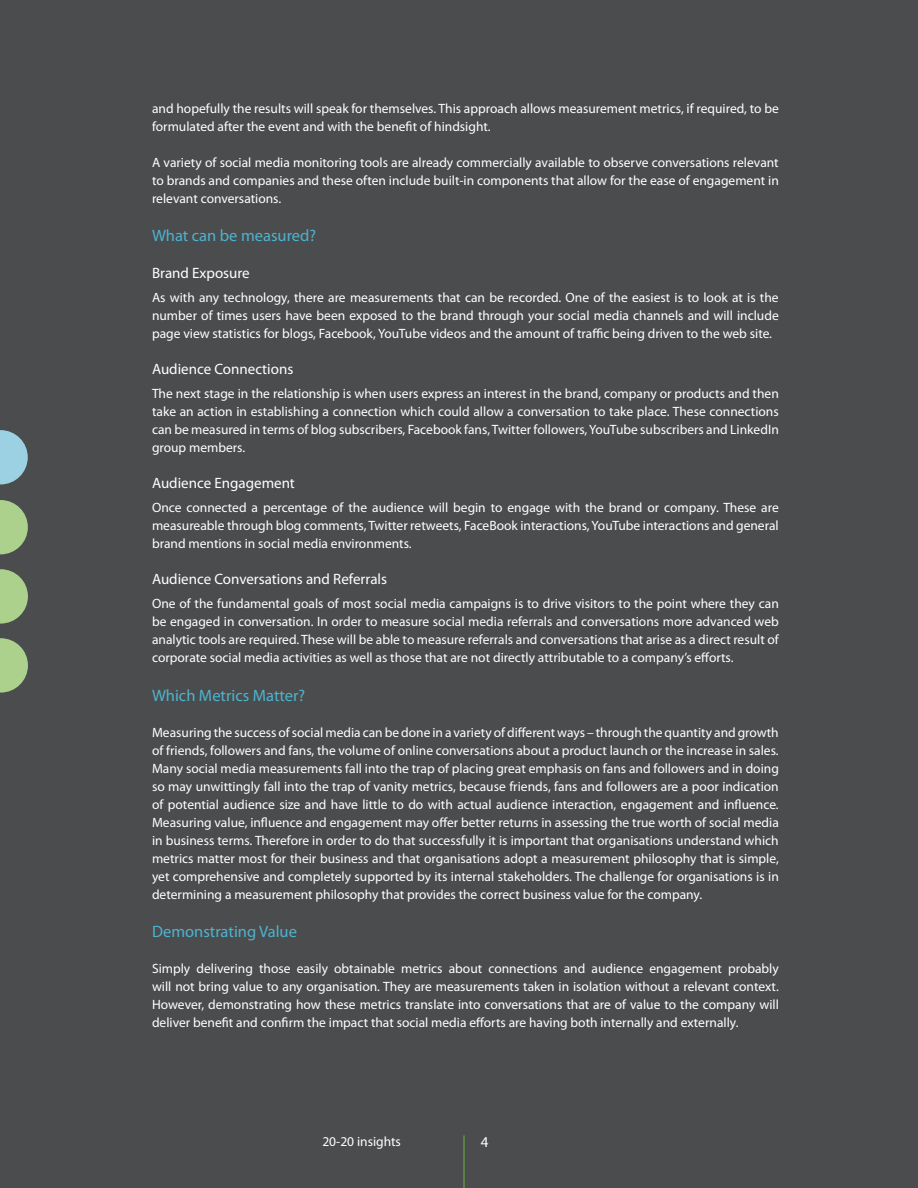
<style>
.page{position:relative;width:918px;height:1188px;background:#4b4c4d}
.page>*{position:absolute;margin:0;border:0;box-sizing:border-box;transform-origin:0 0}
.t1{font:16.5px "Myriad Pro";color:#4db3cf}
.t2{font:15px "Myriad Pro";color:#fff}
.t3{font:13.5px/18px "Myriad Pro";color:#fff;text-align:justify}
</style>
<div class="page">
<hr style="left:464px;top:1135px;width:1px;height:53px;background:#6cb43f">
<svg style="left:0;top:430px;width:28px;height:54px"></svg>
<svg style="left:0;top:500px;width:28px;height:54px"></svg>
<svg style="left:0;top:569px;width:28px;height:55px"></svg>
<svg style="left:0;top:638px;width:28px;height:55px"></svg>
<p class="t3" style="left:152px;top:100px;width:628px">and hopefully the results will speak for themselves. This approach allows measurement metrics, if required, to be formulated after the event and with the benefit of hindsight.</p>
<p class="t3" style="left:152px;top:154px;width:628px">A variety of social media monitoring tools are already commercially available to observe conversations relevant to brands and companies and these often include built-in components that allow for the ease of engagement in relevant conversations.</p>
<p class="t1" style="left:152px;top:225px;width:166px">What can be measured?</p>
<p class="t2" style="left:152px;top:264px;width:99px">Brand Exposure</p>
<p class="t3" style="left:152px;top:289px;width:628px">As with any technology, there are measurements that can be recorded. One of the easiest is to look at is the number of times users have been exposed to the brand through your social media channels and will include page view statistics for blogs, Facebook, YouTube videos and the amount of traffic being driven to the web site.</p>
<p class="t2" style="left:152px;top:360px;width:143px">Audience Connections</p>
<p class="t3" style="left:152px;top:385px;width:628px">The next stage in the relationship is when users express an interest in the brand, company or products and then take an action in establishing a connection which could allow a conversation to take place. These connections can be measured in terms of blog subscribers, Facebook fans, Twitter followers, YouTube subscribers and LinkedIn group members.</p>
<p class="t2" style="left:152px;top:474px;width:144px">Audience Engagement</p>
<p class="t3" style="left:152px;top:499px;width:628px">Once connected a percentage of the audience will begin to engage with the brand or company. These are measureable through blog comments, Twitter retweets, FaceBook interactions, YouTube interactions and general brand mentions in social media environments.</p>
<p class="t2" style="left:152px;top:570px;width:237px">Audience Conversations and Referrals</p>
<p class="t3" style="left:152px;top:595px;width:628px">One of the fundamental goals of most social media campaigns is to drive visitors to the point where they can be engaged in conversation. In order to measure social media referrals and conversations more advanced web analytic tools are required. These will be able to measure referrals and conversations that arise as a direct result of corporate social media activities as well as those that are not directly attributable to a company’s efforts.</p>
<p class="t1" style="left:152px;top:686px;width:155px">Which Metrics Matter?</p>
<p class="t3" style="left:152px;top:724px;width:628px">Measuring the success of social media can be done in a variety of different ways – through the quantity and growth of friends, followers and fans, the volume of online conversations about a product launch or the increase in sales.<br>Many social media measurements fall into the trap of placing great emphasis on fans and followers and in doing so may unwittingly fall into the trap of vanity metrics, because friends, fans and followers are a poor indication of potential audience size and have little to do with actual audience interaction, engagement and influence.<br>Measuring value, influence and engagement may offer better returns in assessing the true worth of social media in business terms. Therefore in order to do that successfully it is important that organisations understand which metrics matter most for their business and that organisations adopt a measurement philosophy that is simple, yet comprehensive and completely supported by its internal stakeholders. The challenge for organisations is in determining a measurement philosophy that provides the correct business value for the company.</p>
<p class="t1" style="left:152px;top:921px;width:146px">Demonstrating Value</p>
<p class="t3" style="left:152px;top:959px;width:628px">Simply delivering those easily obtainable metrics about connections and audience engagement probably will not bring value to any organisation. They are measurements taken in isolation without a relevant context.<br>However, demonstrating how these metrics translate into conversations that are of value to the company will deliver benefit and confirm the impact that social media efforts are having both internally and externally.</p>
<p class="t3" style="left:322px;top:1132px;width:80px">20-20 insights</p>
<p class="t2" style="left:481px;top:1132px;width:9px">4</p>
</div>
